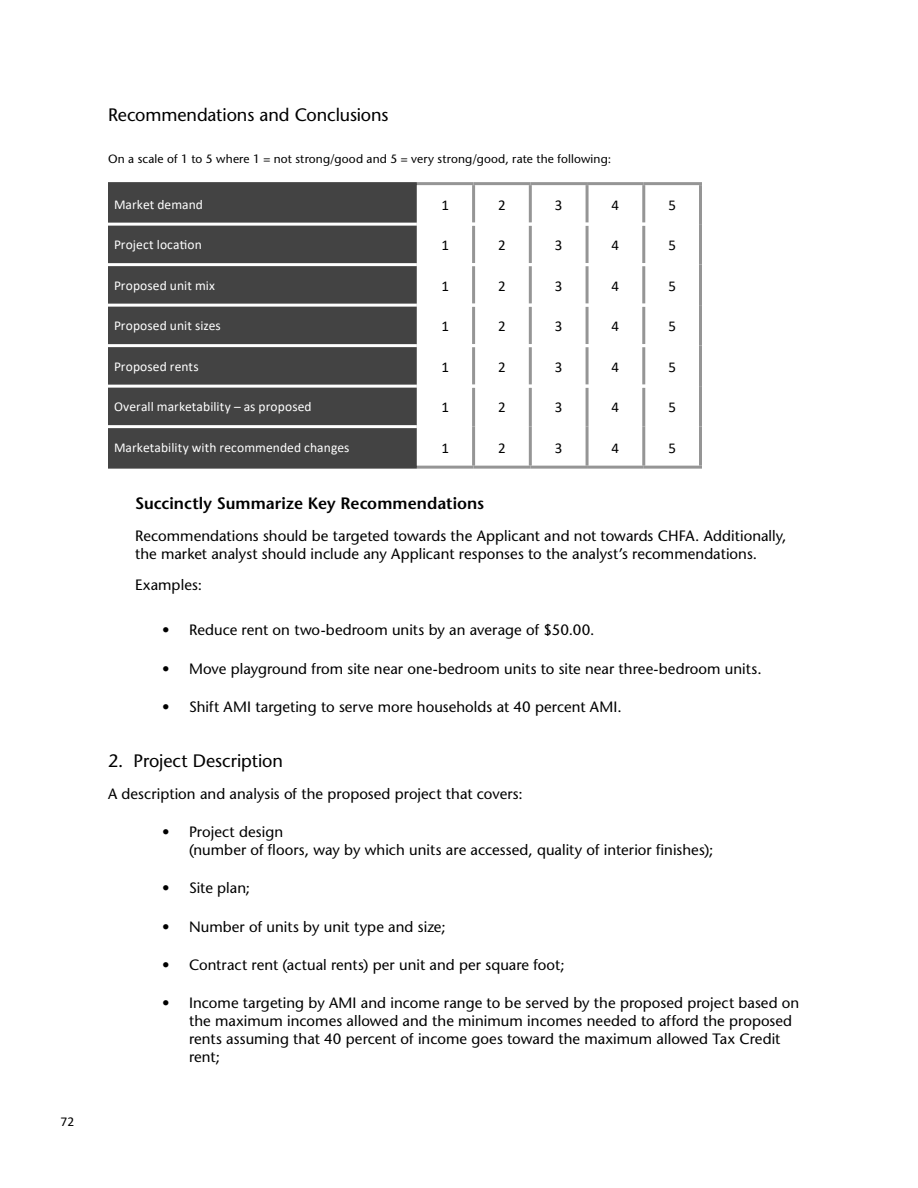
<style>
.page{position:relative;width:918px;height:1188px;background:#fff}
.page>*{position:absolute;margin:0;border:0;box-sizing:border-box;transform-origin:0 0}
.head{font:500 18px "Stone Sans Std";letter-spacing:-.005em;color:#000}
.head_sub{font:600 16.5px "Stone Sans Std";letter-spacing:.005em;color:#000}
.basic_indent{font:500 15px/18px "Stone Sans Std";color:#000}
.t1{font:15px "Calibri";color:#000}
.table_head_sub{font:13.5px "Calibri";letter-spacing:.005em;color:#fff}
.t2{font:13.5px "Calibri";color:#000}
.note{font:500 12px "Stone Sans Std";letter-spacing:.015em;color:#000}
</style>
<div class="page">
<div style="left:108px;top:185px;width:309px;height:281px;background:#434343"></div>
<svg style="left:417px;top:185px;width:282px;height:281px"></svg>
<hr style="left:108px;top:223px;width:309px;height:3px;background:#fff">
<hr style="left:108px;top:263px;width:309px;height:3px;background:#fff">
<hr style="left:108px;top:304px;width:309px;height:3px;background:#fff">
<hr style="left:472px;top:427px;width:3px;height:39px;background:#959595">
<hr style="left:529px;top:427px;width:3px;height:39px;background:#959595">
<hr style="left:586px;top:427px;width:3px;height:39px;background:#959595">
<hr style="left:642px;top:427px;width:3px;height:39px;background:#959595">
<hr style="left:417px;top:466px;width:57px;height:3px;background:#959595">
<hr style="left:474px;top:466px;width:56px;height:3px;background:#959595">
<hr style="left:530px;top:466px;width:57px;height:3px;background:#959595">
<hr style="left:587px;top:466px;width:57px;height:3px;background:#959595">
<hr style="left:644px;top:466px;width:58px;height:3px;background:#959595">
<hr style="left:699px;top:185px;width:3px;height:39px;background:#959595">
<hr style="left:699px;top:224px;width:3px;height:41px;background:#959595">
<hr style="left:699px;top:265px;width:3px;height:40px;background:#959595">
<hr style="left:699px;top:305px;width:3px;height:41px;background:#959595">
<hr style="left:699px;top:346px;width:3px;height:40px;background:#959595">
<hr style="left:699px;top:386px;width:3px;height:41px;background:#959595">
<hr style="left:699px;top:427px;width:3px;height:39px;background:#959595">
<hr style="left:108px;top:344px;width:309px;height:3px;background:#fff">
<hr style="left:108px;top:385px;width:309px;height:3px;background:#fff">
<hr style="left:108px;top:425px;width:309px;height:3px;background:#fff">
<hr style="left:417px;top:182px;width:57px;height:3px;background:#959595">
<hr style="left:474px;top:182px;width:56px;height:3px;background:#959595">
<hr style="left:530px;top:182px;width:57px;height:3px;background:#959595">
<hr style="left:587px;top:182px;width:57px;height:3px;background:#959595">
<hr style="left:644px;top:182px;width:58px;height:3px;background:#959595">
<hr style="left:108px;top:466px;width:309px;height:3px;background:#434343">
<hr style="left:108px;top:182px;width:309px;height:3px;background:#434343">
<hr style="left:472px;top:185px;width:3px;height:38px;background:#959595">
<hr style="left:529px;top:185px;width:3px;height:38px;background:#959595">
<hr style="left:586px;top:185px;width:3px;height:38px;background:#959595">
<hr style="left:642px;top:185px;width:3px;height:38px;background:#959595">
<hr style="left:472px;top:226px;width:3px;height:37px;background:#959595">
<hr style="left:529px;top:226px;width:3px;height:37px;background:#959595">
<hr style="left:586px;top:226px;width:3px;height:37px;background:#959595">
<hr style="left:642px;top:226px;width:3px;height:37px;background:#959595">
<hr style="left:472px;top:266px;width:3px;height:38px;background:#959595">
<hr style="left:529px;top:266px;width:3px;height:38px;background:#959595">
<hr style="left:586px;top:266px;width:3px;height:38px;background:#959595">
<hr style="left:642px;top:266px;width:3px;height:38px;background:#959595">
<hr style="left:472px;top:307px;width:3px;height:37px;background:#959595">
<hr style="left:529px;top:307px;width:3px;height:37px;background:#959595">
<hr style="left:586px;top:307px;width:3px;height:37px;background:#959595">
<hr style="left:642px;top:307px;width:3px;height:37px;background:#959595">
<hr style="left:472px;top:347px;width:3px;height:38px;background:#959595">
<hr style="left:529px;top:347px;width:3px;height:38px;background:#959595">
<hr style="left:586px;top:347px;width:3px;height:38px;background:#959595">
<hr style="left:642px;top:347px;width:3px;height:38px;background:#959595">
<hr style="left:472px;top:388px;width:3px;height:39px;background:#959595">
<hr style="left:529px;top:388px;width:3px;height:39px;background:#959595">
<hr style="left:586px;top:388px;width:3px;height:39px;background:#959595">
<hr style="left:642px;top:388px;width:3px;height:39px;background:#959595">
<hr style="left:417px;top:223px;width:57px;height:3px;background:#fff">
<hr style="left:474px;top:223px;width:56px;height:3px;background:#fff">
<hr style="left:530px;top:223px;width:57px;height:3px;background:#fff">
<hr style="left:587px;top:223px;width:57px;height:3px;background:#fff">
<hr style="left:644px;top:223px;width:55px;height:3px;background:#fff">
<hr style="left:417px;top:263px;width:57px;height:3px;background:#fff">
<hr style="left:474px;top:263px;width:56px;height:3px;background:#fff">
<hr style="left:530px;top:263px;width:57px;height:3px;background:#fff">
<hr style="left:587px;top:263px;width:57px;height:3px;background:#fff">
<hr style="left:644px;top:263px;width:55px;height:3px;background:#fff">
<hr style="left:417px;top:304px;width:57px;height:3px;background:#fff">
<hr style="left:474px;top:304px;width:56px;height:3px;background:#fff">
<hr style="left:530px;top:304px;width:57px;height:3px;background:#fff">
<hr style="left:587px;top:304px;width:57px;height:3px;background:#fff">
<hr style="left:644px;top:304px;width:55px;height:3px;background:#fff">
<hr style="left:417px;top:344px;width:57px;height:3px;background:#fff">
<hr style="left:474px;top:344px;width:56px;height:3px;background:#fff">
<hr style="left:530px;top:344px;width:57px;height:3px;background:#fff">
<hr style="left:587px;top:344px;width:57px;height:3px;background:#fff">
<hr style="left:644px;top:344px;width:55px;height:3px;background:#fff">
<hr style="left:417px;top:385px;width:57px;height:3px;background:#fff">
<hr style="left:474px;top:385px;width:56px;height:3px;background:#fff">
<hr style="left:530px;top:385px;width:57px;height:3px;background:#fff">
<hr style="left:587px;top:385px;width:57px;height:3px;background:#fff">
<hr style="left:644px;top:385px;width:55px;height:3px;background:#fff">
<p class="t2" style="left:61px;top:1112px;width:15px">72</p>
<p class="head" style="left:108px;top:104px;width:282px">Recommendations and Conclusions</p>
<p class="note" style="left:108px;top:151px;width:505px">On a scale of 1 to 5 where 1 = not strong/good and 5 = very strong/good, rate the following:</p>
<p class="table_head_sub" style="left:114px;top:195px;width:91px">Market demand</p>
<p class="t1" style="left:441px;top:194px;width:9px">1</p>
<p class="t1" style="left:498px;top:194px;width:9px">2</p>
<p class="t1" style="left:555px;top:194px;width:9px">3</p>
<p class="t1" style="left:612px;top:194px;width:9px">4</p>
<p class="t1" style="left:668px;top:194px;width:9px">5</p>
<p class="table_head_sub" style="left:114px;top:236px;width:89px">Project location</p>
<p class="t1" style="left:441px;top:235px;width:9px">1</p>
<p class="t1" style="left:498px;top:235px;width:9px">2</p>
<p class="t1" style="left:555px;top:235px;width:9px">3</p>
<p class="t1" style="left:612px;top:235px;width:9px">4</p>
<p class="t1" style="left:668px;top:235px;width:9px">5</p>
<p class="table_head_sub" style="left:114px;top:276px;width:102px">Proposed unit mix</p>
<p class="t1" style="left:441px;top:275px;width:9px">1</p>
<p class="t1" style="left:498px;top:275px;width:9px">2</p>
<p class="t1" style="left:555px;top:275px;width:9px">3</p>
<p class="t1" style="left:612px;top:275px;width:9px">4</p>
<p class="t1" style="left:668px;top:275px;width:9px">5</p>
<p class="table_head_sub" style="left:114px;top:317px;width:108px">Proposed unit sizes</p>
<p class="t1" style="left:441px;top:316px;width:9px">1</p>
<p class="t1" style="left:498px;top:316px;width:9px">2</p>
<p class="t1" style="left:555px;top:316px;width:9px">3</p>
<p class="t1" style="left:612px;top:316px;width:9px">4</p>
<p class="t1" style="left:668px;top:316px;width:9px">5</p>
<p class="table_head_sub" style="left:114px;top:357px;width:86px">Proposed rents</p>
<p class="t1" style="left:441px;top:356px;width:9px">1</p>
<p class="t1" style="left:498px;top:356px;width:9px">2</p>
<p class="t1" style="left:555px;top:356px;width:9px">3</p>
<p class="t1" style="left:612px;top:356px;width:9px">4</p>
<p class="t1" style="left:668px;top:356px;width:9px">5</p>
<p class="table_head_sub" style="left:114px;top:398px;width:199px">Overall marketability – as proposed</p>
<p class="t1" style="left:441px;top:397px;width:9px">1</p>
<p class="t1" style="left:498px;top:397px;width:9px">2</p>
<p class="t1" style="left:555px;top:397px;width:9px">3</p>
<p class="t1" style="left:612px;top:397px;width:9px">4</p>
<p class="t1" style="left:668px;top:397px;width:9px">5</p>
<p class="table_head_sub" style="left:114px;top:438px;width:237px">Marketability with recommended changes</p>
<p class="t1" style="left:441px;top:437px;width:9px">1</p>
<p class="t1" style="left:498px;top:437px;width:9px">2</p>
<p class="t1" style="left:555px;top:437px;width:9px">3</p>
<p class="t1" style="left:612px;top:437px;width:9px">4</p>
<p class="t1" style="left:668px;top:437px;width:9px">5</p>
<p class="head_sub" style="left:135px;top:494px;width:351px">Succinctly Summarize Key Recommendations</p>
<p class="basic_indent" style="left:135px;top:527px;width:653px">Recommendations should be targeted towards the Applicant and not towards CHFA. Additionally, the market analyst should include any Applicant responses to the analyst’s recommendations.</p>
<p class="basic_indent" style="left:135px;top:576px;width:69px">Examples:</p>
<p class="basic_indent" style="left:162px;top:621px;width:434px">• Reduce rent on two-bedroom units by an average of $50.00.</p>
<p class="basic_indent" style="left:162px;top:659px;width:601px">• Move playground from site near one-bedroom units to site near three-bedroom units.</p>
<p class="basic_indent" style="left:162px;top:698px;width:461px">• Shift AMI targeting to serve more households at 40 percent AMI.</p>
<p class="head" style="left:108px;top:750px;width:176px">2. Project Description</p>
<p class="basic_indent" style="left:108px;top:785px;width:416px">A description and analysis of the proposed project that covers:</p>
<p class="basic_indent" style="left:189px;top:823px;width:526px;text-indent:-27px">• Project design<br>(number of floors, way by which units are accessed, quality of interior finishes);</p>
<p class="basic_indent" style="left:162px;top:879px;width:90px">• Site plan;</p>
<p class="basic_indent" style="left:162px;top:917px;width:285px">• Number of units by unit type and size;</p>
<p class="basic_indent" style="left:162px;top:956px;width:404px">• Contract rent (actual rents) per unit and per square foot;</p>
<p class="basic_indent" style="left:189px;top:994px;width:612px;text-indent:-27px">• Income targeting by AMI and income range to be served by the proposed project based on the maximum incomes allowed and the minimum incomes needed to afford the proposed rents assuming that 40 percent of income goes toward the maximum allowed Tax Credit rent;</p>
</div>
